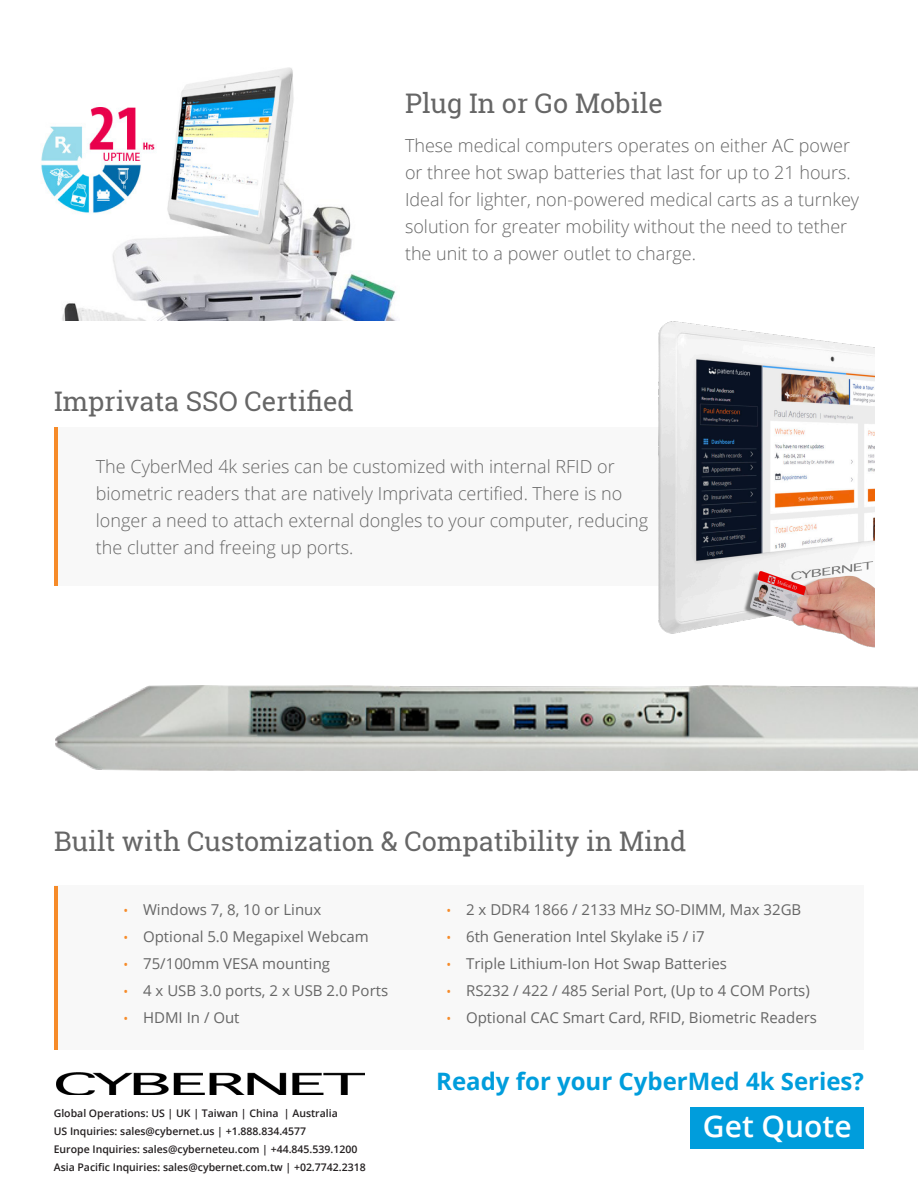
<style>
.page{position:relative;width:918px;height:1188px;background:#fff}
.page>*{position:absolute;margin:0;border:0;box-sizing:border-box;transform-origin:0 0}
.t1{font:600 30px "Open Sans";color:#fff}
.t2{font:27px "Roboto Slab";color:#666}
.t3{font:700 24px "Open Sans";color:#009ddc}
.t4{font:300 18px/27px "Open Sans";color:#666}
.t5{font:300 18px "Open Sans";color:#f68b29}
.t6{font:15px "Open Sans";color:#666}
.t7{font:600 10.5px "Open Sans";color:#231f20}
</style>
<div class="page">
<div style="left:54px;top:886px;width:810px;height:164px;background:#f8f8f8"></div>
<hr style="left:54px;top:886px;width:4px;height:163px;background:#f68b29">
<img style="left:56px;top:686px;width:862px;height:85px">
<div style="left:54px;top:427px;width:810px;height:159px;background:#f8f8f8"></div>
<hr style="left:54px;top:427px;width:4px;height:159px;background:#f68b29">
<img style="left:56px;top:1072px;width:309px;height:23px">
<div style="left:691px;top:1107px;width:173px;height:42px;background:#009ddc"></div>
<img style="left:659px;top:321px;width:216px;height:327px">
<img style="left:41px;top:68px;width:355px;height:252px">
<p class="t2" style="left:405px;top:85px;width:259px">Plug In or Go Mobile</p>
<p class="t2" style="left:54px;top:383px;width:301px">Imprivata SSO Certified</p>
<p class="t4" style="left:405px;top:131px;width:456px">These medical computers operates on either AC power or three hot swap batteries that last for up to 21 hours.<br>Ideal for lighter, non-powered medical carts as a turnkey solution for greater mobility without the need to tether the unit to a power outlet to charge.</p>
<p class="t4" style="left:96px;top:452px;width:554px">The CyberMed 4k series can be customized with internal RFID or biometric readers that are natively Imprivata certified. There is no longer a need to attach external dongles to your computer, reducing the clutter and freeing up ports.</p>
<p class="t2" style="left:54px;top:823px;width:634px">Built with Customization &amp; Compatibility in Mind</p>
<p class="t5" style="left:123px;top:898px;width:8px">•</p>
<p class="t5" style="left:123px;top:925px;width:8px">•</p>
<p class="t5" style="left:123px;top:952px;width:8px">•</p>
<p class="t5" style="left:123px;top:979px;width:8px">•</p>
<p class="t5" style="left:123px;top:1006px;width:8px">•</p>
<p class="t6" style="left:143px;top:899px;width:180px">Windows 7, 8, 10 or Linux</p>
<p class="t6" style="left:143px;top:926px;width:227px">Optional 5.0 Megapixel Webcam</p>
<p class="t6" style="left:143px;top:953px;width:189px">75/100mm VESA mounting</p>
<p class="t6" style="left:143px;top:980px;width:247px">4 x USB 3.0 ports, 2 x USB 2.0 Ports</p>
<p class="t6" style="left:143px;top:1007px;width:98px">HDMI In / Out</p>
<p class="t7" style="left:54px;top:1106px;width:286px">Global Operations: US | UK | Taiwan | China | Australia</p>
<p class="t7" style="left:54px;top:1124px;width:254px">US Inquiries: sales@cybernet.us | +1.888.834.4577</p>
<p class="t7" style="left:54px;top:1142px;width:305px">Europe Inquiries: sales@cyberneteu.com | +44.845.539.1200</p>
<p class="t7" style="left:54px;top:1160px;width:313px">Asia Pacific Inquiries: sales@cybernet.com.tw | +02.7742.2318</p>
<p class="t5" style="left:446px;top:898px;width:8px">•</p>
<p class="t5" style="left:446px;top:925px;width:8px">•</p>
<p class="t5" style="left:446px;top:952px;width:8px">•</p>
<p class="t5" style="left:446px;top:979px;width:8px">•</p>
<p class="t5" style="left:446px;top:1006px;width:8px">•</p>
<p class="t6" style="left:466px;top:899px;width:337px">2 x DDR4 1866 / 2133 MHz SO-DIMM, Max 32GB</p>
<p class="t6" style="left:466px;top:926px;width:240px">6th Generation Intel Skylake i5 / i7</p>
<p class="t6" style="left:466px;top:953px;width:262px">Triple Lithium-Ion Hot Swap Batteries</p>
<p class="t6" style="left:466px;top:980px;width:345px">RS232 / 422 / 485 Serial Port, (Up to 4 COM Ports)</p>
<p class="t6" style="left:466px;top:1007px;width:352px">Optional CAC Smart Card, RFID, Biometric Readers</p>
<p class="t3" style="left:436px;top:1065px;width:429px">Ready for your CyberMed 4k Series?</p>
<p class="t1" style="left:703px;top:1105px;width:150px">Get Quote</p>
</div>
